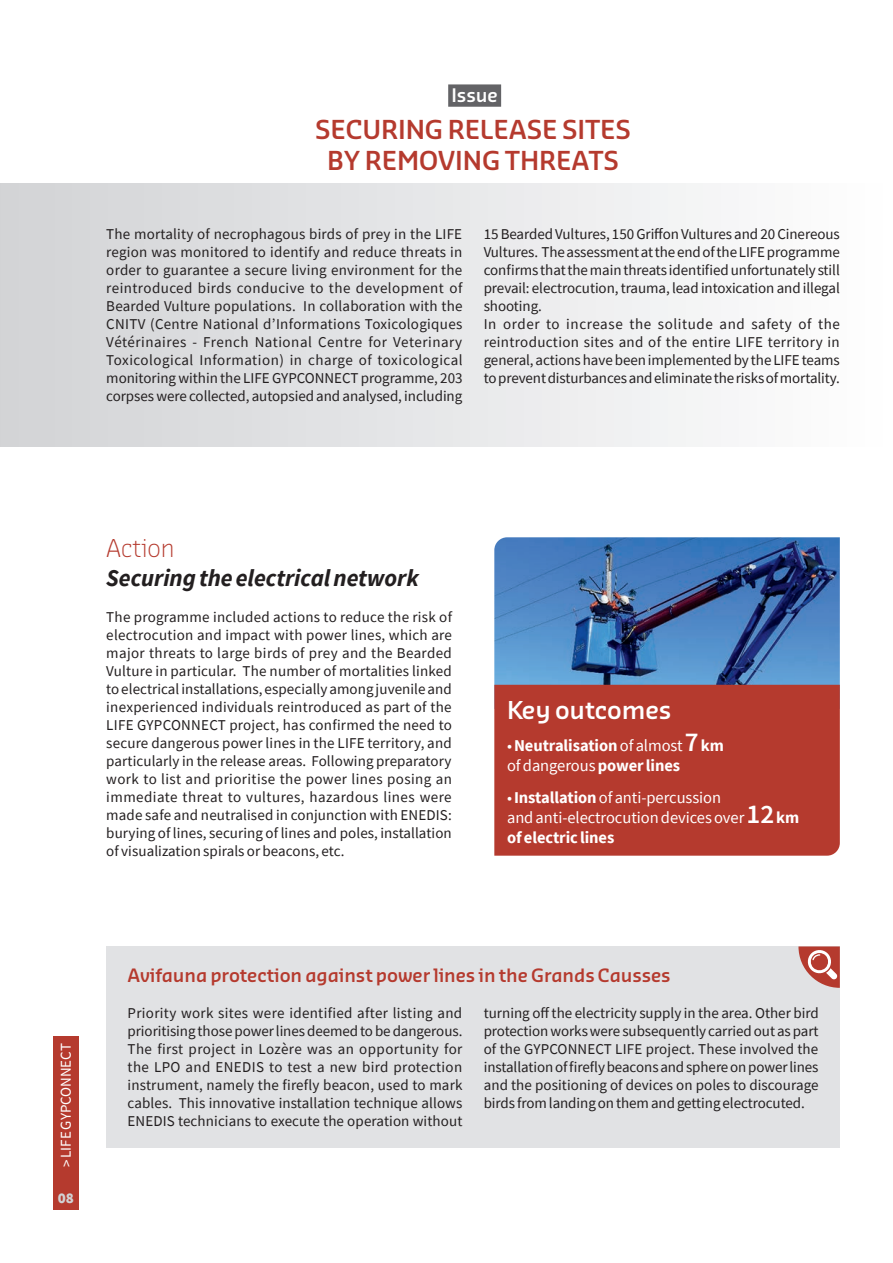
<style>
.page{position:relative;width:893px;height:1263px;background:#fff}
.page>*{position:absolute;margin:0;border:0;box-sizing:border-box;transform-origin:0 0}
.t1{font:600 25.5px/30.6px "Sansa Pro";letter-spacing:-.005em;color:#b53a2e;text-align:center}
.t2{font:italic 700 24px "Source Sans Pro";letter-spacing:-.005em;color:#231f20}
.t3{font:600 24px "Sansa Pro";letter-spacing:-.005em;color:#fff}
.t4{font:300 24px "Sansa Pro";letter-spacing:-.005em;color:#b53a2e}
.t5{font:600 18.15px "Sansa Pro";letter-spacing:-.005em;color:#fff}
.t6{font:600 18px "Sansa Pro";letter-spacing:-.005em;color:#b53a2e}
.t7{font:16.5px/19.8px "Source Sans Pro";letter-spacing:-.005em;color:#fff}
.t8{font:700 16.5px/19.8px "Source Sans Pro";letter-spacing:-.005em;color:#fff}
.t9{font:15px/18px "Source Sans Pro";letter-spacing:-.005em;color:#231f20;text-align:justify}
.t10{font:15px "Source Sans Pro";letter-spacing:-.005em;color:#fff}
.t11{font:900 15px "Source Sans Pro";color:#d1d2d4}
.s1{font-weight:400}
.s2{font-weight:600;font-size:27px}
.s3{font-weight:700}
</style>
<div class="page">
<div style="left:53px;top:1036px;width:26px;height:174px;background:#b53a2e"></div>
<img style="left:494px;top:537px;width:346px;height:148px">
<div style="left:0;top:183px;width:893px;height:263px;background:linear-gradient(to right,#d1d3d5,#fefefe)"></div>
<div style="left:448px;top:84px;width:53px;height:23px;background:#636366"></div>
<div style="left:494px;top:685px;width:346px;height:171px;background:#b53a2e"></div>
<div style="left:106px;top:946px;width:734px;height:202px;background:#e1e2e4"></div>
<svg style="left:798px;top:946px;width:42px;height:42px"></svg>
<p class="t5" style="left:451px;top:83px;width:48px">Issue</p>
<h1 class="t1" style="left:315px;top:114px;width:317px">SECURING RELEASE SITES<br>BY REMOVING THREATS</h1>
<p class="t9" style="left:106px;top:225px;width:358px">The mortality of necrophagous birds of prey in the LIFE region was monitored to identify and reduce threats in order to guarantee a secure living environment for the reintroduced birds conducive to the development of Bearded Vulture populations. In collaboration with the CNITV (Centre National d’Informations Toxicologiques Vétérinaires - French National Centre for Veterinary Toxicological Information) in charge of toxicological monitoring within the LIFE GYPCONNECT programme, 203 corpses were collected, autopsied and analysed, including</p>
<p class="t9" style="left:484px;top:225px;width:358px;text-align:left">15 Bearded Vultures, 150 Griffon Vultures and 20 Cinereous Vultures. The assessment at the end of the LIFE programme confirms that the main threats identified unfortunately still prevail: electrocution, trauma, lead intoxication and illegal shooting.<br>In order to increase the solitude and safety of the reintroduction sites and of the entire LIFE territory in general, actions have been implemented by the LIFE teams to prevent disturbances and eliminate the risks of mortality.</p>
<h2 class="t4" style="left:106px;top:532px;width:70px">Action</h2>
<h2 class="t2" style="left:106px;top:561px;width:314px">Securing the electrical network</h2>
<p class="t9" style="left:106px;top:607px;width:347px">The programme included actions to reduce the risk of electrocution and impact with power lines, which are major threats to large birds of prey and the Bearded Vulture in particular. The number of mortalities linked to electrical installations, especially among juvenile and inexperienced individuals reintroduced as part of the LIFE GYPCONNECT project, has confirmed the need to secure dangerous power lines in the LIFE territory, and particularly in the release areas. Following preparatory work to list and prioritise the power lines posing an immediate threat to vultures, hazardous lines were made safe and neutralised in conjunction with ENEDIS: burying of lines, securing of lines and poles, installation of visualization spirals or beacons, etc.</p>
<h2 class="t3" style="left:507px;top:694px;width:166px">Key outcomes</h2>
<p class="t8" style="left:507px;top:735px;width:218px"><span class="s1">•</span>Neutralisation <span class="s1">of almost</span> <span class="s2">7</span> km <span class="s1">of dangerous</span> power lines</p>
<p class="t7" style="left:507px;top:788px;width:294px">•<span class="s3">Installation</span> of anti-percussion<br>and anti-electrocution devices over <span class="s2">12</span> <span class="s3">km of electric lines</span></p>
<p class="t10" style="left:56px;top:1167px;width:125px;rotate:-90deg">&gt; LIFE GYPCONNECT</p>
<p class="t11" style="left:58px;top:1187px;width:18px">08</p>
<p class="t6" style="left:128px;top:964px;width:545px">Avifauna protection against power lines in the Grands Causses</p>
<p class="t9" style="left:128px;top:1004px;width:336px">Priority work sites were identified after listing and prioritising those power lines deemed to be dangerous.<br>The first project in Lozère was an opportunity for the LPO and ENEDIS to test a new bird protection instrument, namely the firefly beacon, used to mark cables. This innovative installation technique allows ENEDIS technicians to execute the operation without</p>
<p class="t9" style="left:484px;top:1004px;width:337px">turning off the electricity supply in the area. Other bird protection works were subsequently carried out as part of the GYPCONNECT LIFE project. These involved the installation of firefly beacons and sphere on power lines and the positioning of devices on poles to discourage birds from landing on them and getting electrocuted.</p>
</div>
